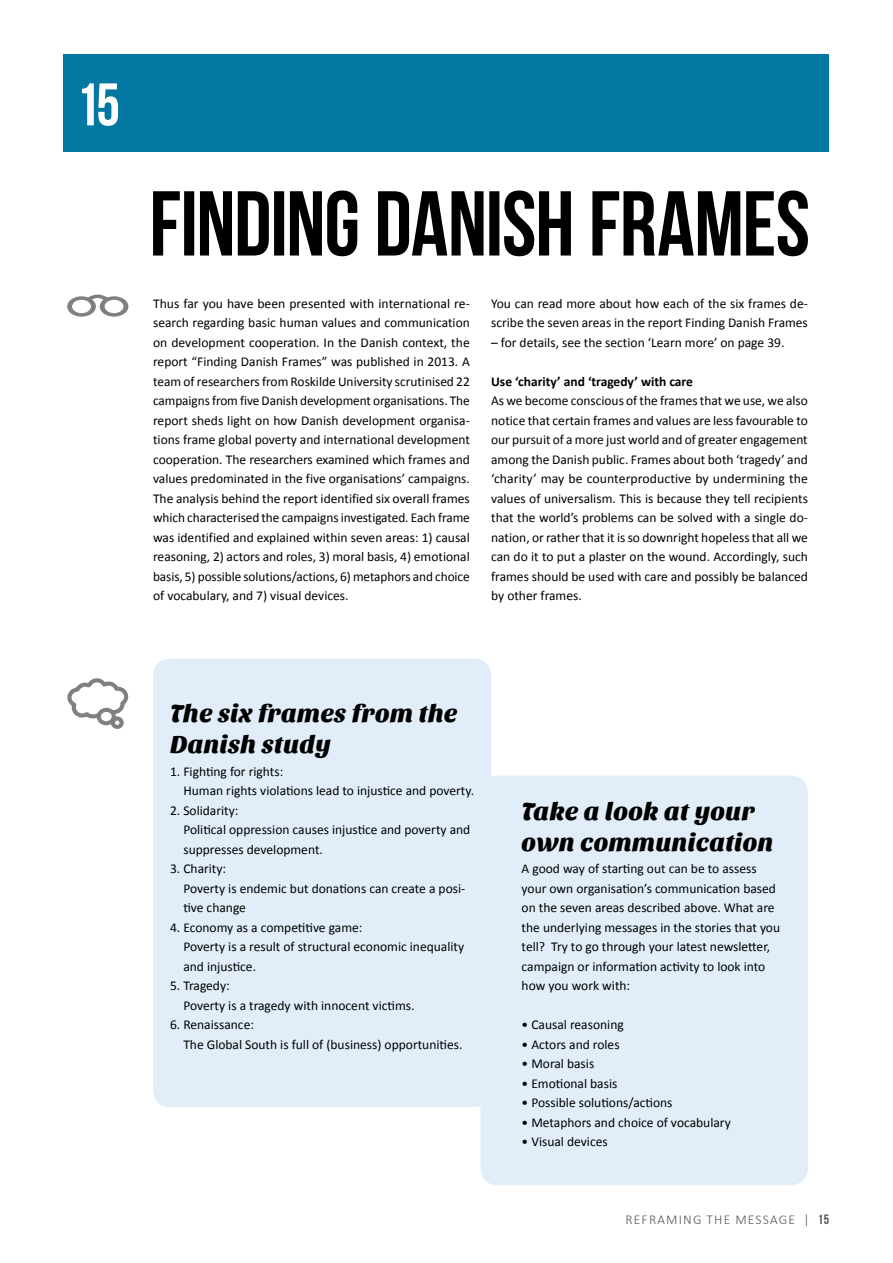
<style>
.page{position:relative;width:893px;height:1263px;background:#fff}
.page>*{position:absolute;margin:0;border:0;box-sizing:border-box;transform-origin:0 0}
.t1{font:60px "Bebas Neue";color:#fff}
.t2{font:25.5px/30.6px "Sansita One";color:#000}
.t3{font:13.5px/19.5px "Calibri";color:#000}
.t4{font:700 13.5px "Calibri";color:#000}
.t5{font:300 13.5px "Calibri";letter-spacing:.09em;color:#565656}
.s1{font-family:"Bebas Neue";font-weight:400}
</style>
<div class="page">
<div style="left:64px;top:54px;width:765px;height:98px;background:#0177a2"></div>
<div style="left:480px;top:776px;width:328px;height:409px;background:#e1eefa;border-radius:17px"></div>
<div style="left:153px;top:659px;width:338px;height:448px;background:#e1eefa;border-radius:17px"></div>
<div style="left:111px;top:716px;width:13px;height:13px;border:4px solid #000;border-radius:50%"></div>
<svg style="left:67px;top:678px;width:61px;height:47px"></svg>
<svg style="left:67px;top:294px;width:61px;height:23px"></svg>
<svg style="left:153px;top:191px;width:655px;height:65px"></svg>
<h1 class="t1" style="left:76px;top:72px;width:46px">15</h1>
<p class="t3" style="left:153px;top:293px;width:318px;text-align:justify">Thus far you have been presented with international re&shy;search regarding basic human values and communication on development cooperation. I n the Danish context, the report “Finding Danish Frames” was published in 2013. A team of researchers from Roskilde University scrutinised 22 campaigns from five Danish development organisations. The report sheds light on how Danish development organisa&shy;tions frame global poverty and international development cooperation. The researchers examined which frames and values predominated in the five organisations’ campaigns.<br>The analysis behind the report identified six overall frames which characterised the campaigns investigated. Each frame was identified and explained within seven areas: 1) causal reasoning, 2) actors and roles, 3) moral basis, 4) emotional basis, 5) possible solutions/actions, 6) metaphors and choice of vocabulary, and 7) visual devices.</p>
<p class="t3" style="left:491px;top:293px;width:318px">You can read more about how each of the six frames de&shy;scribe the seven areas in the report Finding Danish Frames</p>
<p class="t3" style="left:491px;top:332px;width:295px">– for details, see the section ‘Learn more’ on page 39.</p>
<p class="t4" style="left:491px;top:372px;width:203px">Use ‘charity’ and ‘tragedy’ with care</p>
<p class="t3" style="left:491px;top:391px;width:318px;text-align:justify">As we become conscious of the frames that we use, we also notice that certain frames and values are less favourable to our pursuit of a more just world and of greater engagement among the Danish public. Frames about both ‘tragedy’ and ‘charity’ may be counterproductive by undermining the values of universalism. This is because they tell recipients that the world’s problems can be solved with a single do&shy;nation, or rather that it is so downright hopeless that all we can do it to put a plaster on the wound. Accordingly, such frames should be used with care and possibly be balanced by other frames.</p>
<h2 class="t2" style="left:170px;top:699px;width:289px">The six frames from the<br>Danish study</h2>
<p class="t3" style="left:183px;top:761px;width:292px;text-indent:-13px">1. Fighting for rights:<br>Human rights violations lead to injustice and poverty.</p>
<p class="t3" style="left:183px;top:800px;width:288px;text-indent:-13px">2. Solidarity:<br>Political oppression causes injustice and poverty and suppresses development.</p>
<p class="t3" style="left:183px;top:859px;width:283px;text-indent:-13px">3. Charity:<br>Poverty is endemic but donations can create a posi&shy;tive change</p>
<p class="t3" style="left:183px;top:917px;width:282px;text-indent:-13px">4. Economy as a competitive game:<br>Poverty is a result of structural economic inequality and injustice.</p>
<p class="t3" style="left:183px;top:976px;width:233px;text-indent:-13px">5. Tragedy:<br>Poverty is a tragedy with innocent victims.</p>
<p class="t3" style="left:183px;top:1015px;width:281px;text-indent:-13px">6. Renaissance:<br>The Global South is full of (business) opportunities.</p>
<h2 class="t2" style="left:522px;top:796px;width:254px">Take a look at your own communication</h2>
<p class="t3" style="left:522px;top:859px;width:260px">A good way of starting out can be to assess your own organisation’s communication based on the seven areas described above. What are the underlying messages in the stories that you tell? Try to go through your latest newsletter, campaign or information activity to look into how you work with:</p>
<p class="t3" style="left:522px;top:1015px;width:104px">• Causal reasoning</p>
<p class="t3" style="left:522px;top:1034px;width:100px">• Actors and roles</p>
<p class="t3" style="left:522px;top:1054px;width:74px">• Moral basis</p>
<p class="t3" style="left:522px;top:1073px;width:97px">• Emotional basis</p>
<p class="t3" style="left:522px;top:1093px;width:152px">• Possible solutions/actions</p>
<p class="t3" style="left:522px;top:1112px;width:211px">• Metaphors and choice of vocabulary</p>
<p class="t3" style="left:522px;top:1132px;width:88px">• Visual devices</p>
<p class="t5" style="left:625px;top:1211px;width:205px">REFRAMING THE MESSAGE | <span class="s1">15</span></p>
</div>
